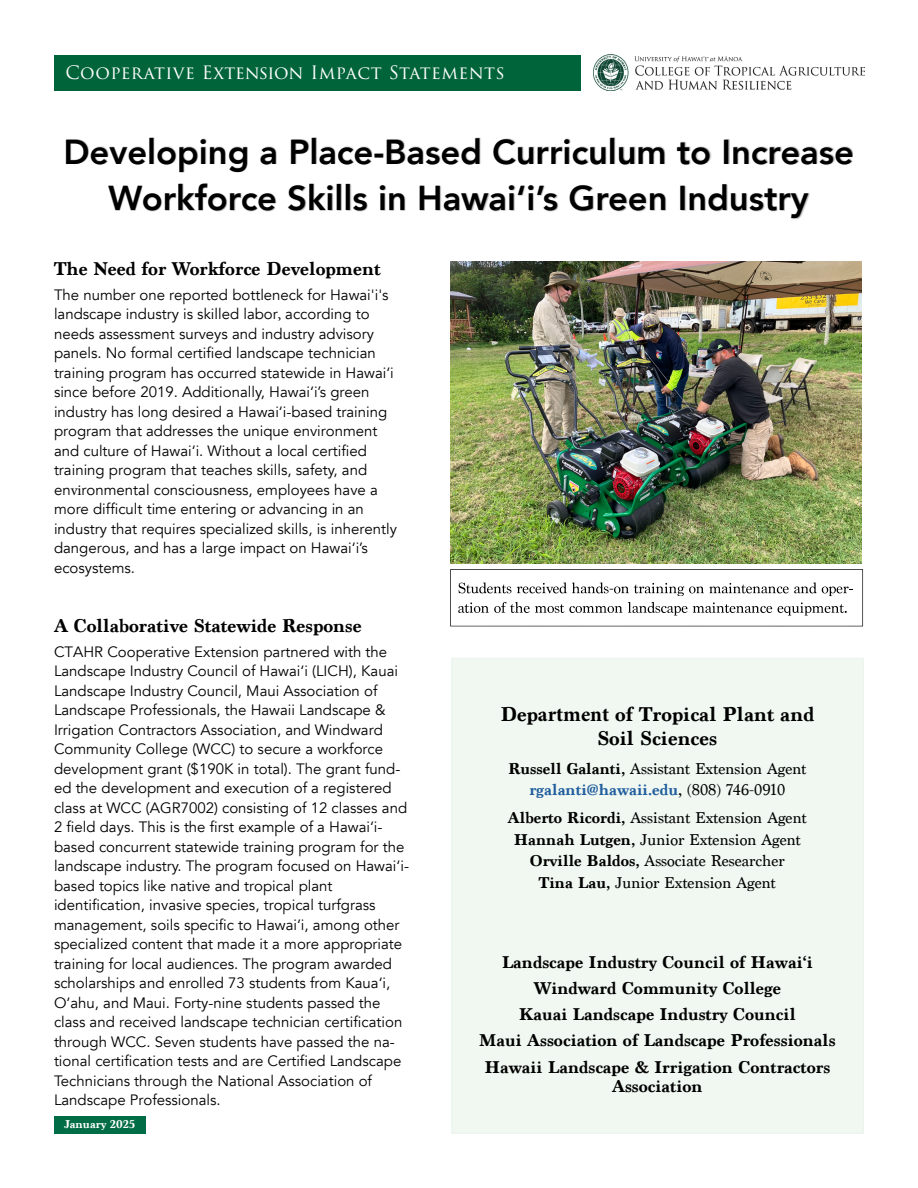
<style>
.page{position:relative;width:918px;height:1188px;background:#fff}
.page>*{position:absolute;margin:0;border:0;box-sizing:border-box;transform-origin:0 0}
.t1{font:800 34.5px/46.5px "Avenir";color:#000;text-align:center}
.t2{font:700 21px/24px "Marion";color:#000;text-align:center}
.t3{font:700 19.5px "Marion";color:#000}
.t4{font:700 18px/19.5px "Marion";color:#000;text-align:center}
.t5{font:18px "Trajan Pro 3";letter-spacing:.02em;color:#fff}
.t6{font:16.5px/21.5px "Marion";color:#000;text-align:center}
.t7{font:15px/19.5px "Avenir";color:#000}
.t8{font:700 12px "Marion";color:#fff}
.s1{font-family:"Minion Pro"}
.s2{font-weight:700}
.s3{font-weight:700;color:#215e9e}
</style>
<div class="page">
<div style="left:452px;top:658px;width:411px;height:475px;background:#f0f8f1"></div>
<div style="left:54px;top:55px;width:526px;height:35px;background:#00643a"></div>
<img style="left:594px;top:55px;width:271px;height:35px">
<div style="left:66px;top:137px;width:787px;height:82px;background:#000;opacity:.33"></div>
<div style="left:54px;top:1117px;width:91px;height:17px;background:#006d46"></div>
<div style="left:436px;top:558px;width:442px;height:69px;background:#000;opacity:.75"></div>
<img style="left:450px;top:261px;width:412px;height:303px">
<p class="t5" style="left:65px;top:60px;width:441px">Cooperative Extension Impact Statements</p>
<h1 class="t1" style="left:63px;top:129px;width:792px">Developing a Place-Based Curriculum to Increase<br>Workforce Skills in Hawai‘i’s Green Industry</h1>
<h2 class="t3" style="left:54px;top:257px;width:328px">The Need for Workforce Development</h2>
<p class="t7" style="left:54px;top:285px;width:341px">The number one reported bottleneck for Hawai'i's landscape industry is skilled labor<span class="s1">,</span> according to needs assessment surveys and industry advisory panels. No formal certified landscape technician training program has occurred statewide in Hawai‘i since before 2019. Additionally, Hawai‘i’s green industry has long desired a Hawai‘i-based training program that addresses the unique environment and culture of Hawai‘i. Without a local certified</p>
<p class="t7" style="left:54px;top:461px;width:344px">training program that teaches skills, safety, and en<span class="s1">vi</span>ronmental consciousness, employees have a more difficult time entering or advancing in an industry that requires specialized skills, is inherently dangerous, and has a large impact on Hawai‘i’s ecosystems.</p>
<h2 class="t3" style="left:54px;top:614px;width:309px">A Collaborative Statewide Response</h2>
<p class="t7" style="left:54px;top:642px;width:357px">CTAHR Cooperative Extension partnered with the Landscape Industry Council of Hawai‘i (LICH), Kauai Landscape Industry Council, Maui Association of Landscape Professionals, the Hawaii Landscape &amp; Irrigation Contractors Association, and Windward Community College (WCC) to secure a workforce development grant ($190K in total). The grant fund&shy;ed the development and execution of a registered class at WCC (AGR7002) consisting of 12 classes and 2 field days. This is the first example of a Hawai‘i&shy;based concurrent statewide training program for the landscape industry. The program focused on Hawai‘i&shy;based topics like native and tropical plant</p>
<p class="t7" style="left:54px;top:896px;width:347px">identification, invasive species, tropical turfgrass management, soils specific to Hawai‘i, among other</p>
<p class="t7" style="left:54px;top:935px;width:350px">specialized content that made it a more appropriate training for local audiences. The program awarded scholarships and enrolled 73 students from Kaua‘i, O‘ahu, and Maui. Forty-nine students passed the</p>
<p class="t7" style="left:54px;top:1013px;width:350px">class and received landscape technician certification</p>
<p class="t7" style="left:54px;top:1032px;width:342px">through WCC. Seven students have passed the na-</p>
<p class="t7" style="left:54px;top:1052px;width:349px">tional certification tests and are Certified Landscape</p>
<p class="t7" style="left:54px;top:1071px;width:320px">Technicians through the National Association of<br>Landscape Professionals.</p>
<p class="t8" style="left:64px;top:1116px;width:72px">January 2025</p>
<p class="t2" style="left:500px;top:703px;width:315px">Dep<span class="s1">artment</span> of Tropical Plant and<br>Soil Sciences</p>
<p class="t6" style="left:508px;top:758px;width:300px"><span class="s2">Russell Galanti,</span> Assistant Extension Agent <span class="s3">rgalanti@hawaii.edu</span>, (808) 746-0910</p>
<p class="t6" style="left:508px;top:807px;width:300px"><span class="s2">Alberto Ricordi,</span> Assistant Extension Agent</p>
<p class="t6" style="left:514px;top:829px;width:289px"><span class="s2">Hannah Lutgen,</span> Junior Extension Agent</p>
<p class="t6" style="left:530px;top:850px;width:257px"><span class="s2">Orville Baldos,</span> Associate Researcher</p>
<p class="t6" style="left:539px;top:872px;width:238px"><span class="s2">Tina Lau,</span> Junior Extension Agent</p>
<p class="t4" style="left:502px;top:952px;width:313px">Landscape Industry Council of Hawai‘i</p>
<p class="t4" style="left:534px;top:979px;width:249px">Windward Community College</p>
<p class="t4" style="left:519px;top:1005px;width:278px">Kauai Landscape Industry Council</p>
<p class="t4" style="left:479px;top:1031px;width:358px">Maui Association of Landscape Professionals</p>
<p class="t4" style="left:484px;top:1057px;width:347px">Hawaii Landscape &amp; Irrigation Contractors<br>Association</p>
</div>
